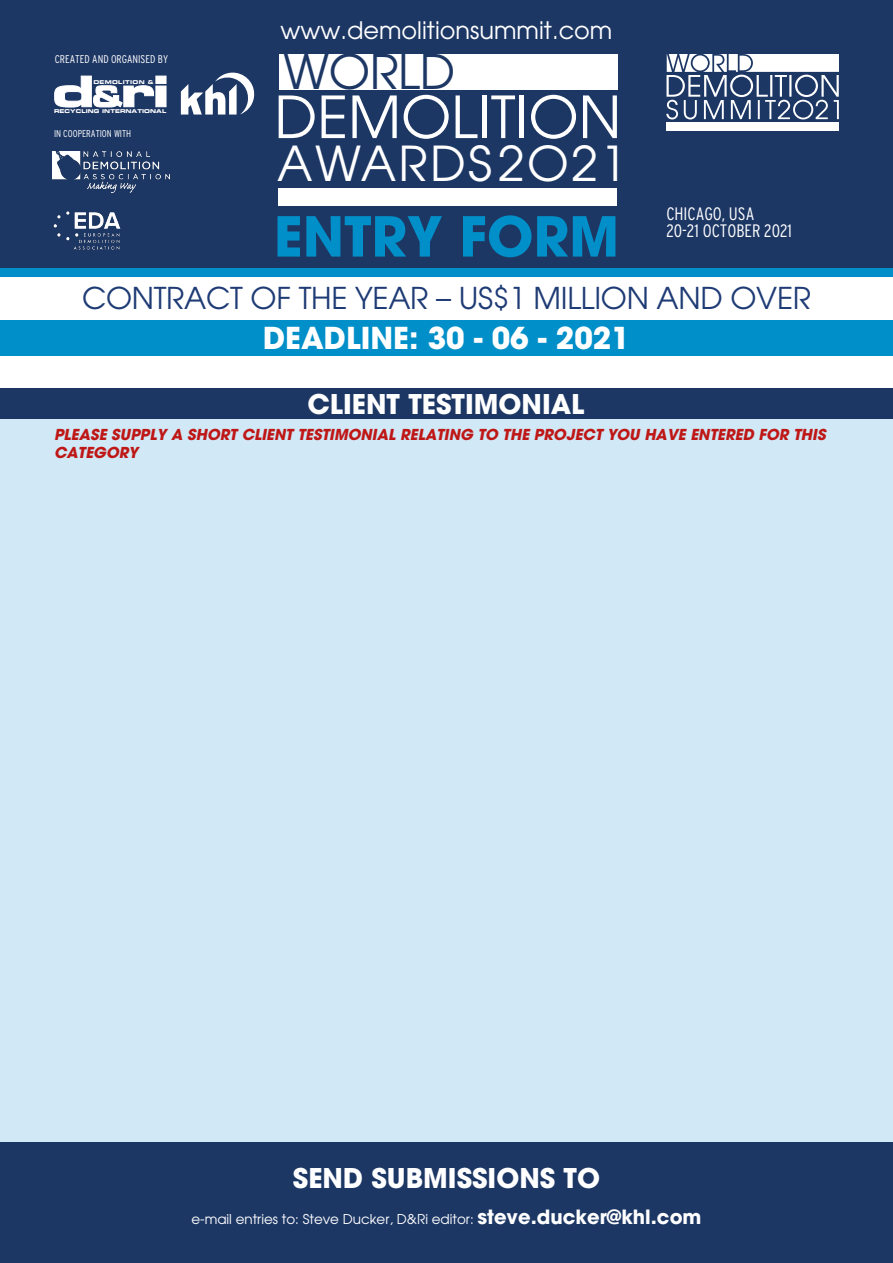
<style>
.page{position:relative;width:893px;height:1263px;background:#fff}
.page>*{position:absolute;margin:0;border:0;box-sizing:border-box;transform-origin:0 0}
.t1{font:57.6px "Avant Garde";color:#fff}
.t2{font:700 54.6px "Avant Garde";color:#008fc8}
.t3{font:48px "Avant Garde";letter-spacing:.05em;color:#fff}
.t4{font:47.55px "Avant Garde";letter-spacing:-.01em;color:#1d3765}
.t5{font:30px "Avant Garde";letter-spacing:-.01em;color:#1e3b75}
.t6{font:700 30px "Avant Garde";color:#fff}
.t7{font:700 27px "Avant Garde";color:#fff}
.t8{font:24px "Avant Garde";color:#fff}
.t9{font:300 condensed 18px/17.4px "Interstate";color:#fff}
.t10{font:italic 700 15px/18px "Avant Garde";color:#be1716}
.t11{font:13.5px "Avant Garde";color:#fff}
.t12{font:300 condensed 11.25px "Interstate";color:#fff}
.t13{font:300 condensed 9.9px "Interstate";color:#fff}
.t14{font:5.25px "Eurostile Bold Extended Two";letter-spacing:.01em;color:#fff}
.t15{font:5.25px "Eurostile Bold Extended Two";letter-spacing:.055em;color:#fff}
.s1{font-weight:700;font-size:19.5px}
</style>
<div class="page">
<div style="left:0;top:0;width:893px;height:270px;background:#1d3765"></div>
<div style="left:0;top:268px;width:893px;height:8px;background:#008fc8"></div>
<div style="left:0;top:320px;width:893px;height:36px;background:#008fc8"></div>
<div style="left:0;top:1142px;width:893px;height:121px;background:#1d3765"></div>
<svg style="left:54px;top:75px;width:113px;height:33px"></svg>
<svg style="left:181px;top:72px;width:74px;height:43px"></svg>
<img style="left:52px;top:151px;width:117px;height:42px">
<svg style="left:666px;top:54px;width:173px;height:65px"></svg>
<div style="left:667px;top:122px;width:172px;height:8px;background:#fff"></div>
<div style="left:279px;top:54px;width:338px;height:35px;background:#fff"></div>
<div style="left:279px;top:188px;width:338px;height:18px;background:#fff"></div>
<img style="left:53px;top:211px;width:68px;height:39px">
<div style="left:0;top:416px;width:893px;height:726px;background:#d1e8f6"></div>
<div style="left:0;top:389px;width:893px;height:30px;background:#1d3765"></div>
<p class="t12" style="left:55px;top:53px;width:115px">CREATED AND ORGANISED BY</p>
<p class="t15" style="left:93px;top:78px;width:62px">DEMOLITION &amp;</p>
<p class="t14" style="left:54px;top:107px;width:114px">RECYCLING INTERNATIONAL</p>
<p class="t13" style="left:54px;top:128px;width:79px">IN COOPERATION WITH</p>
<h3 class="t8" style="left:280px;top:16px;width:333px">www.demolitionsummit.com</h3>
<h3 class="t4" style="left:284px;top:42px;width:173px">WORLD</h3>
<h1 class="t1" style="left:274px;top:81px;width:348px">DEMOLITION</h1>
<h3 class="t3" style="left:277px;top:134px;width:351px">AWARDS2O21</h3>
<h2 class="t2" style="left:274px;top:201px;width:347px">ENTRY FORM</h2>
<p class="t9" style="left:666px;top:205px;width:127px">CHICAGO, USA<br>20-21 OCTOBER 2021</p>
<h3 class="t5" style="left:82px;top:280px;width:730px">CONTRACT OF THE YEAR – US$1 MILLION AND OVER</h3>
<h3 class="t6" style="left:263px;top:319px;width:368px">DEADLINE: 30 - 06 - 2021</h3>
<h3 class="t7" style="left:307px;top:387px;width:278px">CLIENT TESTIMONIAL</h3>
<p class="t10" style="left:54px;top:425px;width:776px">PLEASE SUPPLY A SHORT CLIENT TESTIMONIAL RELATING TO THE PROJECT YOU HAVE ENTERED FOR THIS<br>CATEGORY</p>
<h3 class="t7" style="left:293px;top:1161px;width:309px">SEND SUBMISSIONS TO</h3>
<p class="t11" style="left:191px;top:1211px;width:512px">e-mail entries to: Steve Ducker, D&amp;Ri editor: <span class="s1">steve.ducker@khl.com</span></p>
</div>
